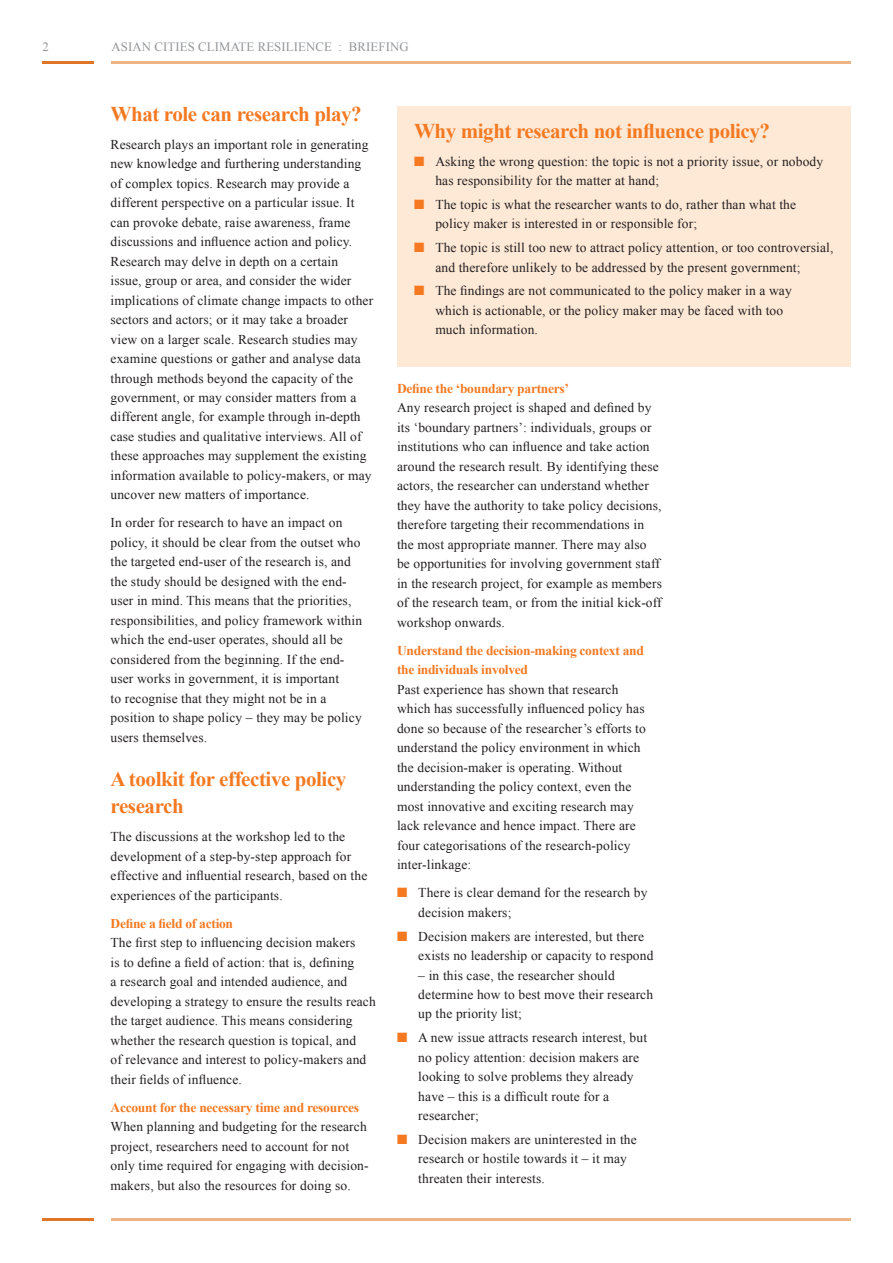
<style>
.page{position:relative;width:893px;height:1263px;background:#fff}
.page>*{position:absolute;margin:0;border:0;box-sizing:border-box;transform-origin:0 0}
.t1{font:700 21px/27px "Times New Roman";letter-spacing:-.02em;color:#f47921}
.t2{font:13.5px/19.5px "Times New Roman";letter-spacing:.01em;color:#231f20}
.t3{font:700 13.5px/19.5px "Times New Roman";letter-spacing:-.02em;color:#f47921}
.t4{font:12.75px "Times New Roman";letter-spacing:.01em;color:#939598}
.s1{color:#f47921}
</style>
<div class="page">
<hr style="left:43px;top:1218px;width:51px;height:2px;background:#df7527">
<hr style="left:111px;top:1218px;width:739px;height:2px;background:#eeb484">
<hr style="left:43px;top:62px;width:51px;height:2px;background:#df7527">
<hr style="left:111px;top:62px;width:739px;height:2px;background:#eeb484">
<div style="left:397px;top:106px;width:453px;height:261px;background:#fee9d6"></div>
<p class="t4" style="left:43px;top:39px;width:8px">2</p>
<p class="t4" style="left:112px;top:39px;width:298px">Asian Cities Climate Resilience : Briefing</p>
<h1 class="t1" style="left:111px;top:99px;width:253px">What role can research play?</h1>
<p class="t2" style="left:111px;top:134px;width:264px">Research plays an important role in generating new knowledge and furthering understanding of complex topics. Research may provide a different perspective on a particular issue. It can provoke debate, raise awareness, frame discussions and influence action and policy.<br>Research may delve in depth on a certain<br>issue, group or area, and consider the wider implications of climate change impacts to other sectors and actors; or it may take a broader view on a larger scale. Research studies may examine questions or gather and analyse data through methods beyond the capacity of the government, or may consider matters from a different angle, for example through in-depth case studies and qualitative interviews. All of these approaches may supplement the existing information available to policy-makers, or may uncover new matters of importance.</p>
<p class="t2" style="left:111px;top:513px;width:253px">In order for research to have an impact on policy, it should be clear from the outset who the targeted end-user of the research is, and the study should be designed with the end&shy;user in mind. This means that the priorities, responsibilities, and policy framework within which the end-user operates, should all be considered from the beginning. If the end&shy;user works in government, it is important<br>to recognise that they might not be in a position to shape policy – they may be policy users themselves.</p>
<h1 class="t1" style="left:111px;top:765px;width:237px">A toolkit for effective policy research</h1>
<p class="t2" style="left:111px;top:827px;width:258px">The discussions at the workshop led to the development of a step-by-step approach for effective and influential research, based on the experiences of the participants.</p>
<p class="t3" style="left:111px;top:913px;width:124px">Define a field of action</p>
<p class="t2" style="left:111px;top:933px;width:267px">The first step to influencing decision makers<br>is to define a field of action: that is, defining<br>a research goal and intended audience, and developing a strategy to ensure the results reach the target audience. This means considering whether the research question is topical, and<br>of relevance and interest to policy-makers and their fields of influence.</p>
<p class="t3" style="left:111px;top:1097px;width:250px">Account for the necessary time and resources</p>
<p class="t2" style="left:111px;top:1116px;width:260px">When planning and budgeting for the research project, researchers need to account for not only time required for engaging with decision&shy;makers, but also the resources for doing so.</p>
<h1 class="t1" style="left:414px;top:116px;width:358px">Why might research not influence policy?</h1>
<p class="t2" style="left:435px;top:151px;width:389px;text-indent:-21px"><span class="s1">■</span> Asking the wrong question: the topic is not a priority issue, or nobody has responsibility for the matter at hand;</p>
<p class="t2" style="left:435px;top:194px;width:362px;text-indent:-21px"><span class="s1">■</span> The topic is what the researcher wants to do, rather than what the policy maker is interested in or responsible for;</p>
<p class="t2" style="left:435px;top:238px;width:400px;text-indent:-21px"><span class="s1">■</span> The topic is still too new to attract policy attention, or too controversial, and therefore unlikely to be addressed by the present government;</p>
<p class="t2" style="left:435px;top:281px;width:358px;text-indent:-21px"><span class="s1">■</span> The findings are not communicated to the policy maker in a way which is actionable, or the policy maker may be faced with too much information.</p>
<p class="t3" style="left:397px;top:378px;width:174px">Define the ‘boundary partners’</p>
<p class="t2" style="left:397px;top:398px;width:268px">Any research project is shaped and defined by its ‘boundary partners’: individuals, groups or institutions who can influence and take action around the research result. By identifying these actors, the researcher can understand whether they have the authority to take policy decisions, therefore targeting their recommendations in the most appropriate manner. There may also<br>be opportunities for involving government staff in the research project, for example as members of the research team, or from the initial kick-off workshop onwards.</p>
<p class="t3" style="left:397px;top:640px;width:248px">Understand the decision-making context and the individuals involved</p>
<p class="t2" style="left:397px;top:679px;width:250px">Past experience has shown that research which has successfully influenced policy has done so because of the researcher’s efforts to understand the policy environment in which the decision-maker is operating. Without understanding the policy context, even the most innovative and exciting research may lack relevance and hence impact. There are four categorisations of the research-policy inter-linkage:</p>
<p class="t2" style="left:418px;top:883px;width:231px;text-indent:-21px"><span class="s1">■</span> There is clear demand for the research by decision makers;</p>
<p class="t2" style="left:418px;top:926px;width:237px;text-indent:-21px"><span class="s1">■</span> Decision makers are interested, but there exists no leadership or capacity to respond</p>
<p class="t2" style="left:418px;top:965px;width:236px">– in this case, the researcher should determine how to best move their research up the priority list;</p>
<p class="t2" style="left:418px;top:1028px;width:230px;text-indent:-21px"><span class="s1">■</span> A new issue attracts research interest, but no policy attention: decision makers are looking to solve problems they already have – this is a difficult route for a researcher;</p>
<p class="t2" style="left:418px;top:1129px;width:220px;text-indent:-21px"><span class="s1">■</span> Decision makers are uninterested in the research or hostile towards it – it may threaten their interests.</p>
</div>
